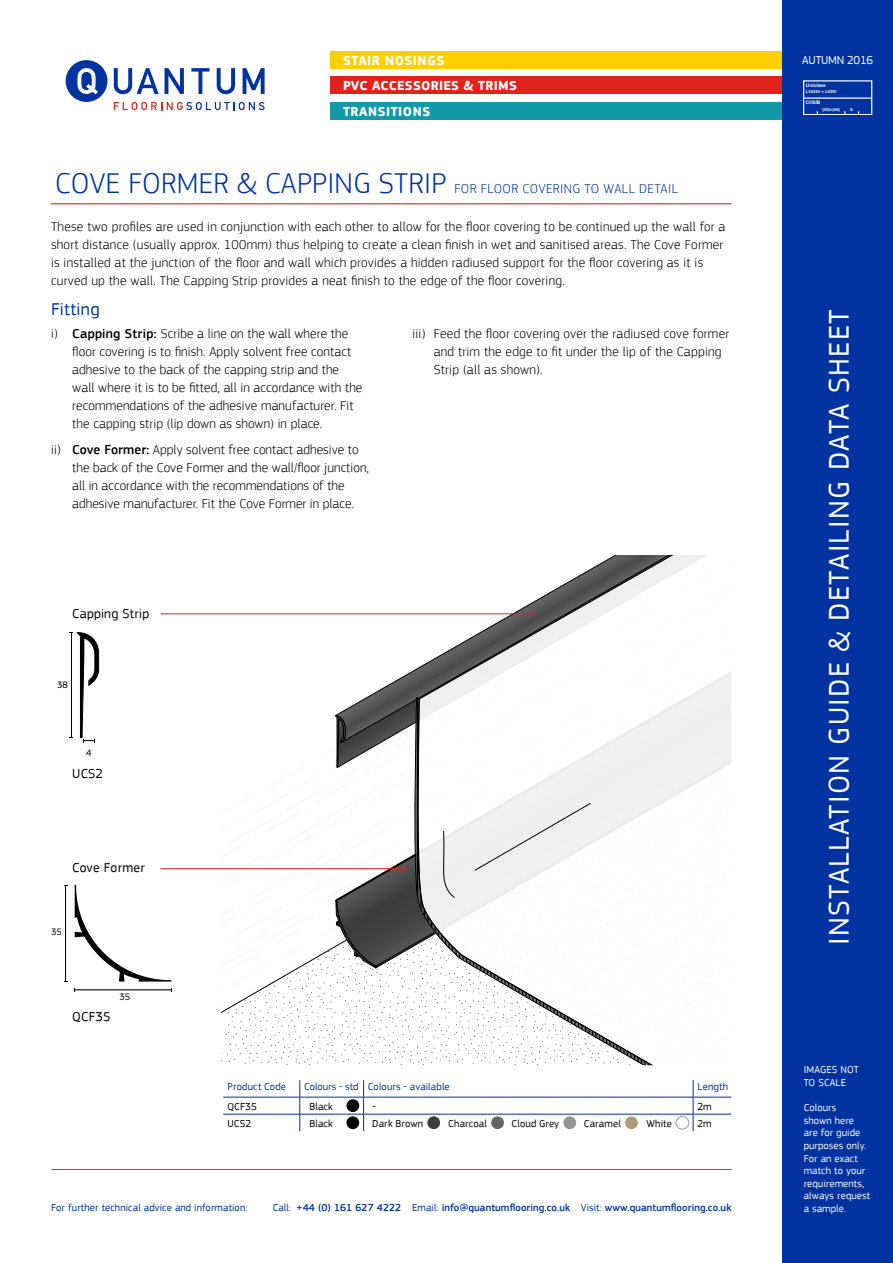
<style>
.page{position:relative;width:893px;height:1263px;background:#fff}
.page>*{position:absolute;margin:0;border:0;box-sizing:border-box;transform-origin:0 0}
.t1{font:30px "PF Square Sans Pro";letter-spacing:.04em;color:#fff}
.t2{font:300 30px "PF Square Sans Pro";letter-spacing:.01em;color:#0032a0}
.t3{font:18px "PF Square Sans Pro";letter-spacing:.02em;color:#0032a0}
.t4{font:15.6px "PF Square Sans Pro";letter-spacing:-.005em;color:#010203}
.t5{font:300 13.5px/18px "PF Square Sans Pro";letter-spacing:.02em;color:#000}
.t6{font:700 13.5px/25.5px "PF Square Sans Pro";letter-spacing:.04em;color:#fff}
.t7{font:13.5px "PF Square Sans Pro";letter-spacing:.02em;color:#000}
.t8{font:300 13.5px "PF Square Sans Pro";letter-spacing:.03em;color:#0032a0}
.t9{font:12px "PF Square Sans Pro";letter-spacing:-.02em;color:#fff}
.t10{font:10.5px/12.6px "PF Square Sans Pro";letter-spacing:.01em;color:#fff}
.t11{font:10.5px "PF Square Sans Pro";letter-spacing:.01em;color:#0032a0}
.t12{font:500 10.5px "PF Square Sans Pro";letter-spacing:.01em;color:#0032a0}
.t13{font:10.5px "PF Square Sans Pro";letter-spacing:.015em;color:#000}
.t14{font:9.75px "PF Square Sans Pro";color:#010203}
.t15{font:700 4.8px "Helvetica";color:#fff}
.t16{font:700 4.2px "Helvetica";color:#fff}
.s1{font-weight:500}
.s2{font-weight:400}
</style>
<div class="page">
<div style="left:330px;top:51px;width:563px;height:17px;background:#ffcf00"></div>
<div style="left:330px;top:77px;width:563px;height:17px;background:#e2231b"></div>
<div style="left:330px;top:102px;width:563px;height:17px;background:#119aa8"></div>
<div style="left:782px;top:0;width:111px;height:1263px;background:#0032a0"></div>
<div style="left:803px;top:81px;width:69px;height:34px;border:1px solid #fff"></div>
<hr style="left:803px;top:98px;width:69px;height:1px;background:#fff">
<svg style="left:114px;top:102px;width:151px;height:8px"></svg>
<svg style="left:114px;top:68px;width:45px;height:26px"></svg>
<svg style="left:165px;top:68px;width:19px;height:26px"></svg>
<svg style="left:191px;top:68px;width:18px;height:26px"></svg>
<svg style="left:217px;top:68px;width:18px;height:26px"></svg>
<svg style="left:243px;top:68px;width:22px;height:26px"></svg>
<div style="left:66px;top:60px;width:41px;height:42px;background:#0032a0;border-radius:50%"></div>
<svg style="left:77px;top:68px;width:21px;height:26px"></svg>
<hr style="left:52px;top:1169px;width:679px;height:1px;background:#e2231b">
<hr style="left:51px;top:203px;width:680px;height:1px;background:#e2231b">
<svg style="left:221px;top:766px;width:191px;height:274px"></svg>
<svg style="left:337px;top:768px;width:75px;height:198px"></svg>
<svg style="left:335px;top:900px;width:41px;height:68px"></svg>
<svg style="left:335px;top:614px;width:80px;height:129px"></svg>
<svg style="left:335px;top:715px;width:12px;height:52px"></svg>
<svg style="left:415px;top:555px;width:316px;height:142px"></svg>
<svg style="left:412px;top:697px;width:319px;height:368px"></svg>
<svg style="left:70px;top:632px;width:29px;height:110px"></svg>
<hr style="left:65px;top:885px;width:1px;height:96px;background:#000">
<hr style="left:75px;top:989px;width:96px;height:1px;background:#000">
<svg style="left:75px;top:885px;width:97px;height:96px"></svg>
<hr style="left:223px;top:1097px;width:77px;height:1px;background:#0032a0">
<hr style="left:300px;top:1097px;width:42px;height:1px;background:#0032a0">
<hr style="left:364px;top:1097px;width:59px;height:1px;background:#0032a0">
<svg style="left:423px;top:1097px;width:21px;height:1px"></svg>
<hr style="left:444px;top:1097px;width:43px;height:1px;background:#0032a0">
<svg style="left:487px;top:1097px;width:21px;height:1px"></svg>
<hr style="left:508px;top:1097px;width:51px;height:1px;background:#0032a0">
<svg style="left:559px;top:1097px;width:21px;height:1px"></svg>
<hr style="left:580px;top:1097px;width:41px;height:1px;background:#0032a0">
<svg style="left:621px;top:1097px;width:21px;height:1px"></svg>
<hr style="left:642px;top:1097px;width:30px;height:1px;background:#0032a0">
<hr style="left:693px;top:1097px;width:38px;height:1px;background:#0032a0">
<hr style="left:223px;top:1114px;width:77px;height:1px;background:#0032a0">
<hr style="left:300px;top:1114px;width:42px;height:1px;background:#0032a0">
<hr style="left:364px;top:1114px;width:59px;height:1px;background:#0032a0">
<svg style="left:423px;top:1114px;width:21px;height:1px"></svg>
<hr style="left:444px;top:1114px;width:43px;height:1px;background:#0032a0">
<svg style="left:487px;top:1114px;width:21px;height:1px"></svg>
<hr style="left:508px;top:1114px;width:51px;height:1px;background:#0032a0">
<svg style="left:559px;top:1114px;width:21px;height:1px"></svg>
<hr style="left:580px;top:1114px;width:41px;height:1px;background:#0032a0">
<svg style="left:621px;top:1114px;width:21px;height:1px"></svg>
<hr style="left:642px;top:1114px;width:30px;height:1px;background:#0032a0">
<hr style="left:693px;top:1114px;width:38px;height:1px;background:#0032a0">
<svg style="left:300px;top:1080px;width:1px;height:51px"></svg>
<svg style="left:342px;top:1080px;width:22px;height:51px"></svg>
<svg style="left:672px;top:1080px;width:22px;height:51px"></svg>
<div style="left:346px;top:1099px;width:13px;height:13px;background:#000;border-radius:50%"></div>
<div style="left:346px;top:1116px;width:13px;height:13px;background:#000;border-radius:50%"></div>
<div style="left:427px;top:1116px;width:13px;height:13px;background:#3f3c38;border-radius:50%"></div>
<div style="left:491px;top:1116px;width:13px;height:13px;background:#636566;border-radius:50%"></div>
<div style="left:563px;top:1116px;width:13px;height:13px;background:#969390;border-radius:50%"></div>
<div style="left:625px;top:1116px;width:13px;height:13px;background:#b19980;border-radius:50%"></div>
<div style="left:676px;top:1116px;width:13px;height:13px;background:#fff;border-radius:50%"></div>
<div style="left:676px;top:1116px;width:13px;height:13px;border:1px solid #9d9d9c;border-radius:50%"></div>
<hr style="left:161px;top:868px;width:244px;height:1px;background:#e2231b">
<hr style="left:161px;top:613px;width:372px;height:1px;background:#e2231b">
<p class="t6" style="left:343px;top:48px;width:175px">STAIR NOSINGS<br>PVC ACCESSORIES &amp; TRIMS<br>TRANSITIONS</p>
<h1 class="t2" style="left:55px;top:165px;width:392px">COVE FORMER &amp; CAPPING STRIP</h1>
<p class="t8" style="left:454px;top:180px;width:225px">FOR FLOOR COVERING TO WALL DETAIL</p>
<p class="t5" style="left:51px;top:218px;width:676px">These two profiles are used in conjunction with each other to allow for the floor covering to be continued up the wall for a short distance (usually approx. 100mm) thus helping to create a clean finish in wet and sanitised areas. The Cove Former is installed at the junction of the floor and wall which provides a hidden radiused support for the floor covering as it is curved up the wall. The Capping Strip provides a neat finish to the edge of the floor covering.</p>
<h2 class="t3" style="left:51px;top:299px;width:50px">Fitting</h2>
<p class="t5" style="left:72px;top:324px;width:292px;text-indent:-21px">i) <span class="s1">Capping Strip:</span> Scribe a line on the wall where the floor covering is to finish. Apply solvent free contact adhesive to the back of the capping strip and the wall where it is to be fitted, all in accordance with the recommendations of the adhesive manufacturer. Fit the capping strip (lip down as shown) in place.</p>
<p class="t5" style="left:72px;top:441px;width:298px;text-indent:-21px">ii) <span class="s1">Cove Former:</span> Apply solvent free contact adhesive to the back of the Cove Former and the wall/floor junction, all in accordance with the recommendations of the adhesive manufacturer. Fit the Cove Former in place.</p>
<p class="t5" style="left:434px;top:324px;width:297px;text-indent:-21px">iii) Feed the floor covering over the radiused cove former and trim the edge to fit under the lip of the Capping<br>Strip (all as shown).</p>
<p class="t7" style="left:72px;top:606px;width:78px">Capping Strip</p>
<p class="t14" style="left:57px;top:679px;width:12px">38</p>
<p class="t14" style="left:86px;top:747px;width:7px">4</p>
<p class="t4" style="left:62px;top:765px;width:36px">UCS2</p>
<p class="t7" style="left:72px;top:766px;width:32px">UCS2</p>
<p class="t7" style="left:72px;top:860px;width:74px">Cove Former</p>
<p class="t14" style="left:51px;top:926px;width:12px">35</p>
<p class="t14" style="left:120px;top:991px;width:12px">35</p>
<p class="t7" style="left:72px;top:1008px;width:40px">QCF35</p>
<p class="t4" style="left:66px;top:1009px;width:44px">QCF35</p>
<p class="t11" style="left:227px;top:1081px;width:60px">Product Code</p>
<p class="t11" style="left:304px;top:1081px;width:147px">Colours - std Colours - available</p>
<p class="t11" style="left:697px;top:1081px;width:32px">Length</p>
<p class="t13" style="left:227px;top:1100px;width:31px">QCF35</p>
<p class="t13" style="left:309px;top:1100px;width:25px">Black</p>
<p class="t13" style="left:372px;top:1100px;width:5px">-</p>
<p class="t13" style="left:697px;top:1100px;width:16px">2m</p>
<p class="t13" style="left:227px;top:1117px;width:25px">UCS2</p>
<p class="t13" style="left:309px;top:1117px;width:25px">Black</p>
<p class="t13" style="left:372px;top:1117px;width:52px">Dark Brown</p>
<p class="t13" style="left:448px;top:1117px;width:40px">Charcoal</p>
<p class="t13" style="left:512px;top:1117px;width:49px">Cloud Grey</p>
<p class="t13" style="left:584px;top:1117px;width:39px">Caramel</p>
<p class="t13" style="left:646px;top:1117px;width:27px">White</p>
<p class="t13" style="left:697px;top:1117px;width:16px">2m</p>
<p class="t11" style="left:51px;top:1202px;width:198px">For further technical advice and information:</p>
<p class="t12" style="left:273px;top:1202px;width:460px"><span class="s2">Call:</span> +44 (0) 161 627 4222 <span class="s2">Email:</span> info@quantumflooring.co.uk <span class="s2">Visit:</span> www.quantumflooring.co.uk</p>
<p class="t9" style="left:802px;top:53px;width:72px">AUTUMN 2016</p>
<p class="t15" style="left:806px;top:82px;width:21px">Uniclass</p>
<p class="t15" style="left:806px;top:99px;width:16px">CI/SfB</p>
<p class="t16" style="left:806px;top:88px;width:33px">L43224 + L5391</p>
<p class="t16" style="left:822px;top:106px;width:19px">(43)+(44)</p>
<p class="t16" style="left:850px;top:106px;width:4px">X</p>
<h1 class="t1" style="left:821px;top:945px;width:636px;rotate:-90deg">INSTALLATION GUIDE &amp; DETAILING DATA SHEET</h1>
<p class="t10" style="left:804px;top:1063px;width:57px">IMAGES NOT<br>TO SCALE</p>
<p class="t10" style="left:804px;top:1101px;width:68px">Colours<br>shown here are for guide purposes only.<br>For an exact match to your requirements, always request a sample.</p>
</div>
